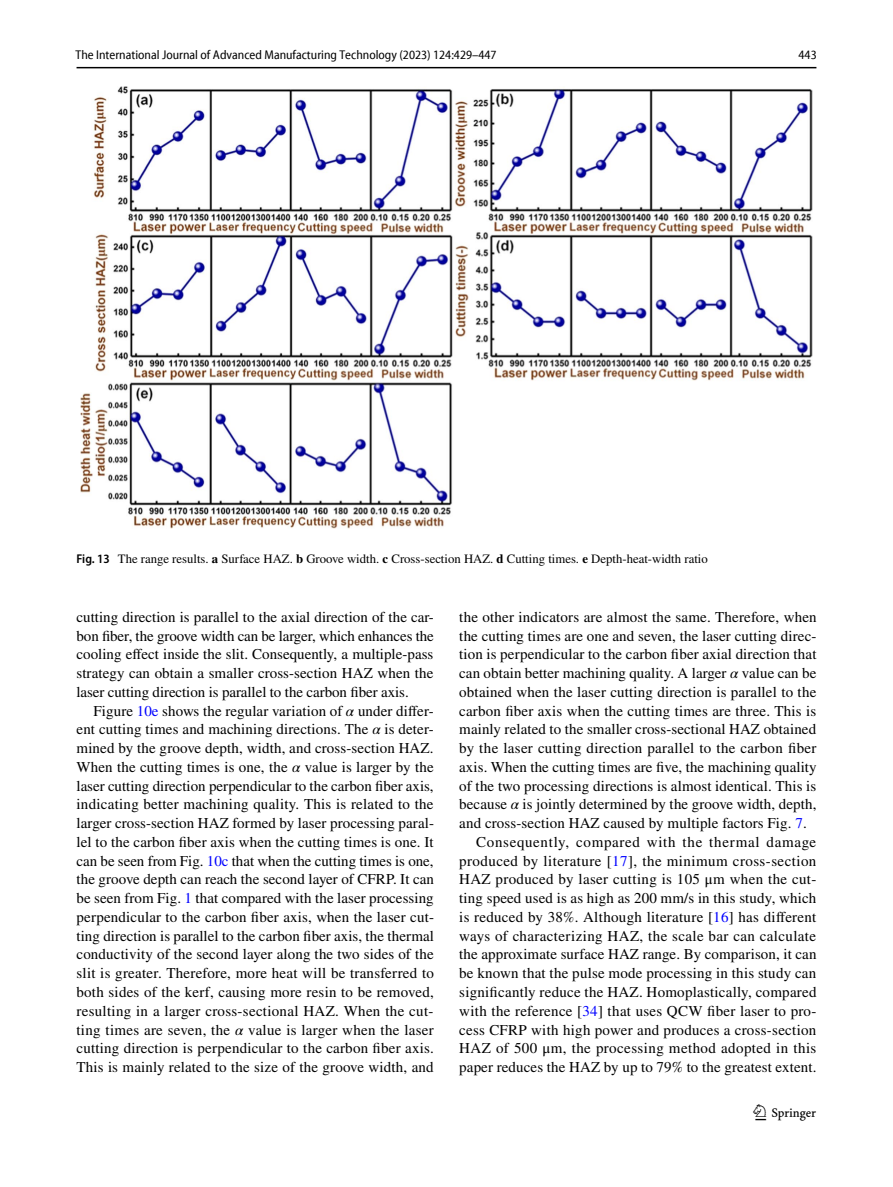
<style>
.page{position:relative;width:893px;height:1187px;background:#fff}
.page>*{position:absolute;margin:0;border:0;box-sizing:border-box;transform-origin:0 0}
.t1{font:22.5px "Springnew Regular 3";color:#000}
.t2{font:15px/18.8px "STIX";letter-spacing:.01em;color:#000;text-align:justify}
.t3{font:15px "STIX";letter-spacing:.03em;color:#000}
.t4{font:15px "STIX";letter-spacing:.045em;color:#000}
.t5{font:12.75px "STIX";color:#000}
.t6{font:semi-condensed 12.75px "Myriad Pro Unic";color:#000}
.s1{font-family:"Myriad Pro";font-weight:600;font-stretch:semi-condensed}
.s2{font-weight:700}
.s3{color:#00f}
.s4{font-style:italic}
</style>
<div class="page">
<hr style="left:77px;top:67px;width:739px;height:1px;background:#000">
<img style="left:81px;top:87px;width:731px;height:441px">
<p class="t6" style="left:76px;top:50px;width:423px">The International Journal of Advanced Manufacturing Technology (2023) 124:429–447</p>
<p class="t6" style="left:798px;top:50px;width:20px">443</p>
<p class="t5" style="left:77px;top:550px;width:633px"><span class="s1">Fig. 13</span> The range results. <span class="s2">a</span> Surface HAZ. <span class="s2">b</span> Groove width. <span class="s2">c</span> Cross-section HAZ. <span class="s2">d</span> Cutting times. <span class="s2">e</span> Depth-heat-width ratio</p>
<p class="t2" style="left:77px;top:608px;width:359px">cutting direction is parallel to the axial direction of the car&shy;bon fiber, the groove width can be larger, which enhances the cooling effect inside the slit. Consequently, a multiple-pass strategy can obtain a smaller cross-section HAZ when the laser cutting direction is parallel to the carbon fiber axis.</p>
<p class="t2" style="left:77px;top:702px;width:359px;text-indent:17px">Figure <span class="s3">10e</span> shows the regular variation of <span class="s4">α</span> under differ&shy;ent cutting times and machining directions. The <span class="s4">α</span> is deter&shy;mined by the groove depth, width, and cross-section HAZ.<br>When the cutting times is one, the <span class="s4">α</span> value is larger by the laser cutting direction perpendicular to the carbon fiber axis, indicating better machining quality. This is related to the larger cross-section HAZ formed by laser processing paral&shy;lel to the carbon fiber axis when the cutting times is one. It can be seen from Fig. <span class="s3">10c</span> that when the cutting times is one, the groove depth can reach the second layer of CFRP. It can be seen from Fig. <span class="s3">1</span> that compared with the laser processing perpendicular to the carbon fiber axis, when the laser cut&shy;ting direction is parallel to the carbon fiber axis, the thermal conductivity of the second layer along the two sides of the slit is greater. Therefore, more heat will be transferred to both sides of the kerf, causing more resin to be removed, resulting in a larger cross-sectional HAZ. When the cut&shy;ting times are seven, the <span class="s4">α</span> value is larger when the laser cutting direction is perpendicular to the carbon fiber axis.<br>This is mainly related to the size of the groove width, and</p>
<p class="t2" style="left:459px;top:608px;width:359px">the other indicators are almost the same. Therefore, when</p>
<p class="t2" style="left:459px;top:627px;width:359px">the cutting times are one and seven, the laser cutting direc-</p>
<p class="t2" style="left:459px;top:646px;width:359px">tion is perpendicular to the carbon fiber axial direction that</p>
<p class="t2" style="left:459px;top:664px;width:359px">can obtain better machining quality. A larger <span class="s4">α</span> value can be</p>
<p class="t2" style="left:459px;top:683px;width:359px">obtained when the laser cutting direction is parallel to the</p>
<p class="t2" style="left:459px;top:702px;width:359px">carbon fiber axis when the cutting times are three. This is</p>
<p class="t2" style="left:459px;top:721px;width:358px">mainly related to the smaller cross-sectional HAZ obtained</p>
<p class="t2" style="left:459px;top:739px;width:359px">by the laser cutting direction parallel to the carbon fiber</p>
<p class="t2" style="left:459px;top:758px;width:359px">axis. When the cutting times are five, the machining quality</p>
<p class="t2" style="left:459px;top:777px;width:359px">of the two processing directions is almost identical. This is</p>
<p class="t2" style="left:459px;top:796px;width:359px">because <span class="s4">α</span> is jointly determined by the groove width, depth,</p>
<p class="t2" style="left:459px;top:814px;width:349px">and cross-section HAZ caused by multiple factors Fig. <span class="s3">7</span>.</p>
<p class="t4" style="left:476px;top:831px;width:342px">Consequently, compared with the thermal damage</p>
<p class="t3" style="left:459px;top:850px;width:359px">produced by literature [<span class="s3">17</span>], the minimum cross-section</p>
<p class="t2" style="left:459px;top:871px;width:359px">HAZ produced by laser cutting is 105 μm when the cut-</p>
<p class="t2" style="left:459px;top:889px;width:358px">ting speed used is as high as 200 mm/s in this study, which</p>
<p class="t2" style="left:459px;top:908px;width:359px">is reduced by 38%. Although literature [<span class="s3">16</span>] has different</p>
<p class="t2" style="left:459px;top:927px;width:358px">ways of characterizing HAZ, the scale bar can calculate</p>
<p class="t2" style="left:459px;top:946px;width:359px">the approximate surface HAZ range. By comparison, it can</p>
<p class="t2" style="left:459px;top:964px;width:358px">be known that the pulse mode processing in this study can</p>
<p class="t2" style="left:459px;top:983px;width:359px">significantly reduce the HAZ. Homoplastically, compared</p>
<p class="t2" style="left:459px;top:1002px;width:359px">with the reference [<span class="s3">34</span>] that uses QCW fiber laser to pro-</p>
<p class="t2" style="left:459px;top:1021px;width:359px">cess CFRP with high power and produces a cross-section</p>
<p class="t3" style="left:459px;top:1037px;width:359px">HAZ of 500 μm, the processing method adopted in this</p>
<p class="t2" style="left:459px;top:1058px;width:359px">paper reduces the HAZ by up to 79% to the greatest extent.</p>
<h1 class="t1" style="left:755px;top:1104px;width:62px">1 3</h1>
</div>
